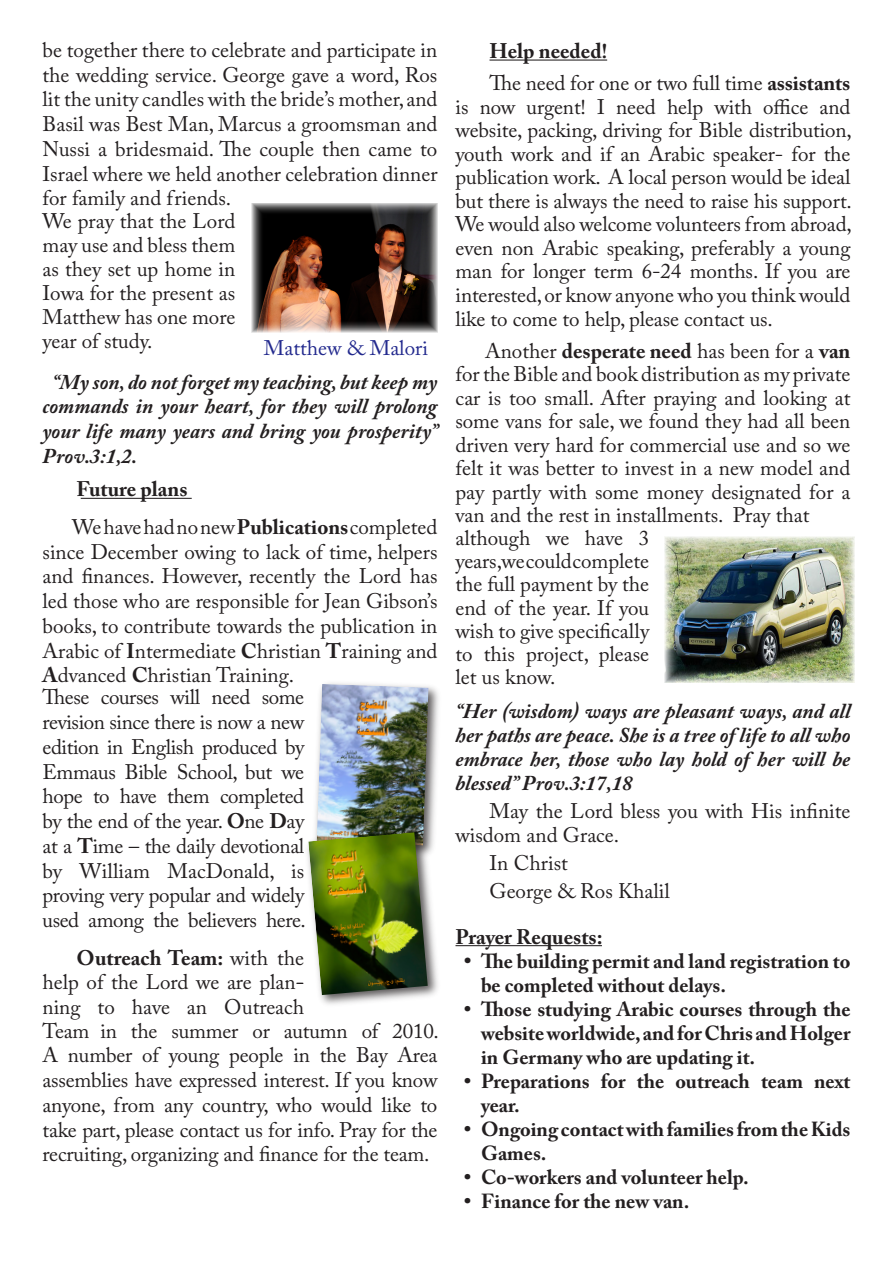
<style>
.page{position:relative;width:893px;height:1263px;background:#fff}
.page>*{position:absolute;margin:0;border:0;box-sizing:border-box;transform-origin:0 0}
.t1{font:21px/24.8px "Adobe Caslon Pro";letter-spacing:-.005em;color:#231f20}
.t2{font:italic 700 21px/24.8px "Adobe Caslon Pro";color:#231f20;text-align:justify}
.t3{font:700 21px "Adobe Caslon Pro";color:#231f20}
.t4{font:21px "Adobe Caslon Pro";color:#232a8e}
.t5{font:700 20.25px/24px "Adobe Caslon Pro";color:#231f20}
.s1{font-weight:700}
</style>
<div class="page">
<hr style="left:81px;top:498px;width:111px;height:1px;background:#231f20">
<img style="left:252px;top:203px;width:185px;height:129px">
<div style="left:312px;top:679px;width:129px;height:179px;background:#231f20;opacity:.75"></div>
<img style="left:317px;top:684px;width:111px;height:143px">
<div style="left:303px;top:827px;width:138px;height:182px;background:#231f20;opacity:.75"></div>
<img style="left:308px;top:832px;width:120px;height:163px">
<hr style="left:489px;top:60px;width:118px;height:1px;background:#231f20">
<hr style="left:455px;top:945px;width:147px;height:1px;background:#231f20">
<img style="left:665px;top:537px;width:190px;height:146px">
<p class="t1" style="left:43px;top:37px;width:396px;text-align:justify">be together there to celebrate and participate in the wedding service. George gave a word, Ros lit the unity candles with the brides’ mother,and Basil was Best Man, Marcus a groomsman and Nussi a bridesmaid. The couple then came to Israel where we held another celebration dinner for family and friends.</p>
<p class="t1" style="left:43px;top:209px;width:194px;line-height:24px;text-align:justify">We pray that the Lord may use and bless them as they set up home in Iowa for the present as Matthew has one more year of study.</p>
<p class="t4" style="left:264px;top:336px;width:166px">Matthew &amp; Malori</p>
<p class="t2" style="left:43px;top:369px;width:397px;text-indent:10px">“My son,do notforget my teaching,but keep my commands in your heart, for they will prolong your life many years and bring you prosperity“ Prov.3:1,2.</p>
<p class="t3" style="left:77px;top:477px;width:112px">Future plans</p>
<p class="t1" style="left:43px;top:514px;width:396px;text-align:justify;text-indent:30px">Wehavehadnonew<span class="s1">Publications</span>completed since December owing to lack of time, helpers and finances. However, recently the Lord has led those who are responsible for Jean Gibsons’ books to, contribute towards the publication in Arabic of <span class="s1">I</span>ntermediate <span class="s1">C</span>hristian <span class="s1">T</span>raining and <span class="s1">A</span>dvanced <span class="s1">C</span>hristian Training.</p>
<p class="t1" style="left:43px;top:685px;width:48px">These</p>
<p class="t1" style="left:43px;top:709px;width:263px">revision since there is now a new</p>
<p class="t1" style="left:43px;top:734px;width:263px">edition in English produced by</p>
<p class="t1" style="left:43px;top:759px;width:263px">Emmaus Bible School, but we</p>
<p class="t1" style="left:220px;top:784px;width:86px">completed</p>
<p class="t1" style="left:171px;top:685px;width:31px">will</p>
<p class="t1" style="left:212px;top:685px;width:40px">need</p>
<p class="t1" style="left:101px;top:685px;width:60px">courses</p>
<p class="t1" style="left:262px;top:685px;width:44px">some</p>
<p class="t1" style="left:43px;top:784px;width:42px">hope</p>
<p class="t1" style="left:43px;top:808px;width:263px">by the end of the year. <span class="s1">O</span>ne <span class="s1">D</span>ay</p>
<p class="t1" style="left:43px;top:833px;width:263px">at a <span class="s1">T</span>ime – the daily devotional</p>
<p class="t1" style="left:291px;top:858px;width:15px">is</p>
<p class="t1" style="left:120px;top:784px;width:38px">have</p>
<p class="t1" style="left:167px;top:784px;width:44px">them</p>
<p class="t1" style="left:93px;top:784px;width:18px">to</p>
<p class="t1" style="left:43px;top:858px;width:265px">by<br>proving very popular and widely used among the believers here.</p>
<p class="t1" style="left:43px;top:945px;width:263px;text-align:right"><span class="s1">Outreach Team:</span> with the help of the Lord we are plann<br>Outreach</p>
<p class="t1" style="left:79px;top:858px;width:72px">William</p>
<p class="t1" style="left:168px;top:858px;width:109px">MacDonald,</p>
<p class="t1" style="left:132px;top:994px;width:40px">have</p>
<p class="t1" style="left:43px;top:994px;width:40px">ning</p>
<p class="t1" style="left:98px;top:994px;width:19px">to</p>
<p class="t1" style="left:187px;top:994px;width:22px">an</p>
<p class="t1" style="left:43px;top:1018px;width:48px">Team</p>
<p class="t1" style="left:100px;top:1018px;width:18px">in</p>
<p class="t1" style="left:131px;top:1018px;width:28px">the</p>
<p class="t1" style="left:171px;top:1018px;width:69px">summer</p>
<p class="t1" style="left:252px;top:1018px;width:19px">or</p>
<p class="t1" style="left:284px;top:1018px;width:65px">autumn</p>
<p class="t1" style="left:362px;top:1018px;width:18px">of</p>
<p class="t1" style="left:392px;top:1018px;width:48px">2010.</p>
<p class="t1" style="left:43px;top:1043px;width:396px">A<br>assemblies have expressed interest. If you know anyone, from any country, who would like to take part, please contact us for info. Pray for the recruiting, organizing and finance for the team.</p>
<p class="t1" style="left:398px;top:1043px;width:41px">Area</p>
<p class="t1" style="left:68px;top:1043px;width:66px">number</p>
<p class="t1" style="left:142px;top:1043px;width:18px">of</p>
<p class="t1" style="left:229px;top:1043px;width:56px">people</p>
<p class="t1" style="left:320px;top:1043px;width:28px">the</p>
<p class="t1" style="left:356px;top:1043px;width:33px">Bay</p>
<p class="t1" style="left:293px;top:1043px;width:18px">in</p>
<p class="t1" style="left:169px;top:1043px;width:52px">young</p>
<p class="t3" style="left:489px;top:38px;width:119px">Help needed!</p>
<p class="t1" style="left:489px;top:71px;width:362px;line-height:23.5px;text-align:right">The need for one or two full time <span class="s1">assistants </span>and</p>
<p class="t1" style="left:616px;top:94px;width:41px">need</p>
<p class="t1" style="left:667px;top:94px;width:38px">help</p>
<p class="t1" style="left:714px;top:94px;width:39px">with</p>
<p class="t1" style="left:763px;top:94px;width:47px">office</p>
<p class="t1" style="left:597px;top:94px;width:9px">I</p>
<p class="t1" style="left:527px;top:94px;width:61px">urgent!</p>
<p class="t1" style="left:455px;top:94px;width:14px">is</p>
<p class="t1" style="left:455px;top:117px;width:398px">website, packing, driving for Bible distribution,</p>
<p class="t1" style="left:791px;top:141px;width:60px">for the</p>
<p class="t1" style="left:480px;top:94px;width:37px">now</p>
<p class="t1" style="left:455px;top:142px;width:398px;line-height:23.5px">youth work and if an Arabic speaker&shy;publication work A. local person would be ideal but there is always the need to raise his support.<br>We would also welcome volunteers from abroad, even non Arabic speaking, preferably a young man for longer term 6-24 months. If you are interested,or know anyone who you think would like to come to help, please contact us.</p>
<p class="t1" style="left:455px;top:339px;width:396px;line-height:23.5px;text-align:justify;text-indent:30px">Another <span class="s1">desperate need</span> has been for a <span class="s1">van </span>for the Bible and book distribution as my private car is too small. After praying and looking at some vans for sale, we found they had all been driven very hard for commercial use and so we felt it was better to invest in a new model and pay partly with some money designated for a van and the rest in installments. Pray that</p>
<p class="t1" style="left:455px;top:525px;width:76px">although</p>
<p class="t1" style="left:455px;top:548px;width:195px">years,wecouldcomplete</p>
<p class="t1" style="left:455px;top:572px;width:195px">the full payment by the</p>
<p class="t1" style="left:455px;top:595px;width:195px">end of the year. If you</p>
<p class="t1" style="left:455px;top:618px;width:195px">wish to give specifically</p>
<p class="t1" style="left:599px;top:641px;width:52px">please</p>
<p class="t1" style="left:585px;top:525px;width:40px">have</p>
<p class="t1" style="left:639px;top:525px;width:12px">3</p>
<p class="t1" style="left:546px;top:525px;width:25px">we</p>
<p class="t1" style="left:484px;top:641px;width:33px">this</p>
<p class="t1" style="left:526px;top:641px;width:64px">project,</p>
<p class="t1" style="left:455px;top:642px;width:101px;line-height:23.2px">to<br>let us know.</p>
<p class="t2" style="left:455px;top:698px;width:397px;line-height:24px">“Her (wisdom) ways are pleasant ways, and all herpaths are peace. She is a tree of life to all who embrace her, those who lay hold of her will be blessed” Prov.3:17,18</p>
<p class="t1" style="left:455px;top:798px;width:396px;line-height:24px;text-indent:34px">May the Lord bless you with His infinite wisdom and Grace.</p>
<p class="t1" style="left:489px;top:850px;width:80px">In Christ</p>
<p class="t1" style="left:489px;top:879px;width:182px">George &amp; Ros Khalil</p>
<p class="t3" style="left:455px;top:924px;width:149px">Prayer Requests:</p>
<p class="t5" style="left:481px;top:948px;width:371px">The building permit and land registration to</p>
<p class="t3" style="left:464px;top:948px;width:9px">•</p>
<p class="t5" style="left:464px;top:996px;width:8px">•</p>
<p class="t5" style="left:464px;top:1068px;width:8px">•</p>
<p class="t5" style="left:464px;top:1116px;width:8px">•</p>
<p class="t5" style="left:464px;top:1164px;width:8px">•</p>
<p class="t5" style="left:464px;top:1188px;width:8px">•</p>
<p class="t5" style="left:481px;top:972px;width:247px">be completed without delays.</p>
<p class="t5" style="left:481px;top:996px;width:371px">Those studying Arabic courses through the</p>
<p class="t5" style="left:481px;top:1020px;width:371px">websiteworldwide,andforChrisandHolger in Germany who are updating it.</p>
<p class="t5" style="left:814px;top:1068px;width:38px">next</p>
<p class="t5" style="left:601px;top:1068px;width:26px">for</p>
<p class="t5" style="left:637px;top:1068px;width:29px">the</p>
<p class="t5" style="left:675px;top:1068px;width:76px">outreach</p>
<p class="t5" style="left:481px;top:1068px;width:110px">Preparations</p>
<p class="t5" style="left:761px;top:1068px;width:43px">team</p>
<p class="t5" style="left:481px;top:1092px;width:40px">year.</p>
<p class="t5" style="left:481px;top:1116px;width:371px">OngoingcontactwithfamiliesfromtheKids</p>
<p class="t5" style="left:481px;top:1140px;width:67px">Games.</p>
<p class="t5" style="left:481px;top:1164px;width:269px">Co-workers and volunteer help.</p>
<p class="t5" style="left:481px;top:1188px;width:210px">Finance for the new van.</p>
</div>
